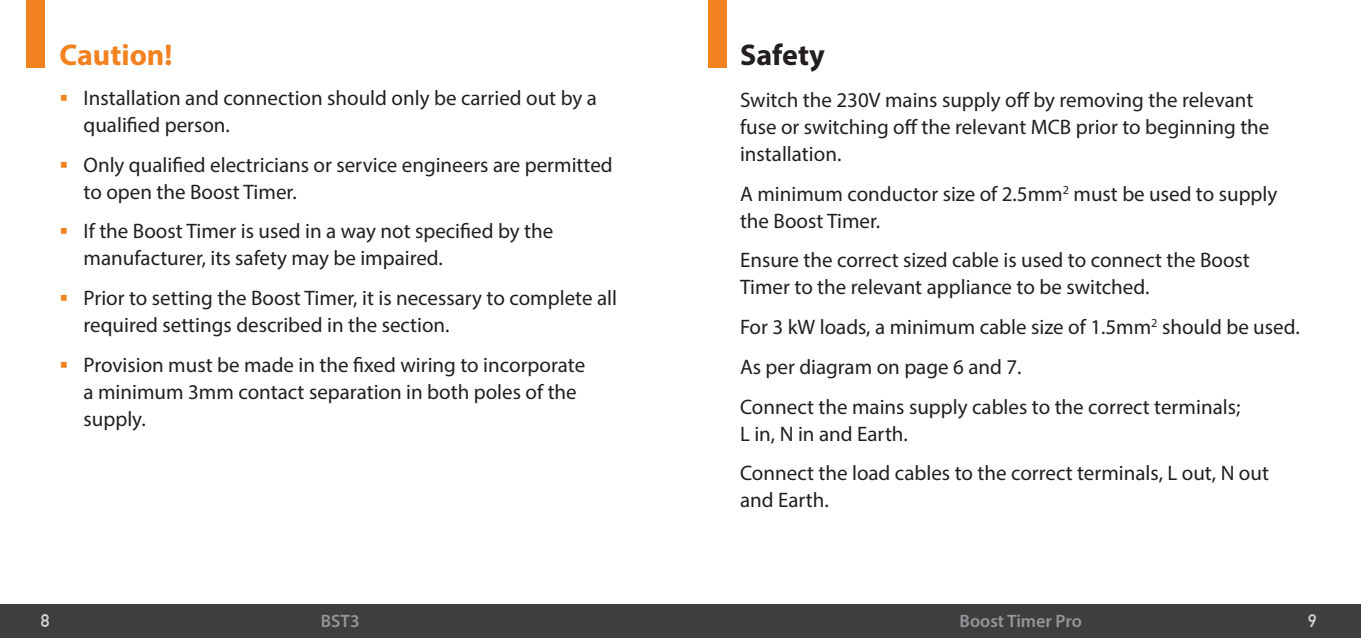
<style>
.page{position:relative;width:1361px;height:638px;background:#fff}
.page>*{position:absolute;margin:0;border:0;box-sizing:border-box;transform-origin:0 0}
.t1{font:700 30px "Myriad Pro";color:#f28120}
.t2{font:700 30px "Myriad Pro";color:#231f20}
.t3{font:21px/27px "Myriad Pro";color:#231f20}
.t4{font:600 18px "Myriad Pro";color:#939598}
.t5{font:700 18px "DIN Alternate";color:#d1d2d4}
</style>
<div class="page">
<div style="left:0;top:604px;width:680px;height:34px;background:#3e3e3f"></div>
<div style="left:680px;top:604px;width:681px;height:34px;background:#3e3e3f"></div>
<div style="left:26px;top:0;width:19px;height:68px;background:#f28120"></div>
<div style="left:708px;top:0;width:19px;height:68px;background:#f28120"></div>
<p class="t1" style="left:60px;top:35px;width:115px">Caution!</p>
<p class="t2" style="left:740px;top:35px;width:86px">Safety</p>
<p class="t3" style="left:84px;top:84px;width:515px">Installation and connection should only be carried out by a qualified person.</p>
<p class="t3" style="left:84px;top:151px;width:531px">Only qualified electricians or service engineers are permitted to open the Boost Timer.</p>
<p class="t3" style="left:84px;top:217px;width:471px">If the Boost Timer is used in a way not specified by the manufacturer, its safety may be impaired.</p>
<p class="t3" style="left:84px;top:284px;width:535px">Prior to setting the Boost Timer, it is necessary to complete all required settings described in the section.</p>
<p class="t3" style="left:84px;top:351px;width:503px">Provision must be made in the fixed wiring to incorporate a minimum 3mm contact separation in both poles of the supply.</p>
<p class="t3" style="left:740px;top:86px;width:531px">Switch the 230V mains supply off by removing the relevant fuse or switching off the relevant MCB prior to beginning the installation.</p>
<p class="t3" style="left:740px;top:180px;width:539px">A minimum conductor size of 2.5mm<sup>2</sup> must be used to supply the Boost Timer.</p>
<p class="t3" style="left:740px;top:246px;width:511px">Ensure the correct sized cable is used to connect the Boost<br>Timer to the relevant appliance to be switched.</p>
<p class="t3" style="left:740px;top:313px;width:561px">For 3 kW loads, a minimum cable size of 1.5mm<sup>2</sup> should be used.</p>
<p class="t3" style="left:740px;top:353px;width:283px">As per diagram on page 6 and 7.</p>
<p class="t3" style="left:740px;top:393px;width:502px">Connect the mains supply cables to the correct terminals;<br>L in, N in and Earth.</p>
<p class="t3" style="left:740px;top:459px;width:530px">Connect the load cables to the correct terminals, L out, N out and Earth.</p>
<p class="t5" style="left:41px;top:607px;width:10px">8</p>
<p class="t4" style="left:321px;top:609px;width:40px">BST3</p>
<p class="t4" style="left:959px;top:609px;width:124px">Boost Timer Pro</p>
<p class="t5" style="left:1308px;top:607px;width:10px">9</p>
</div>
